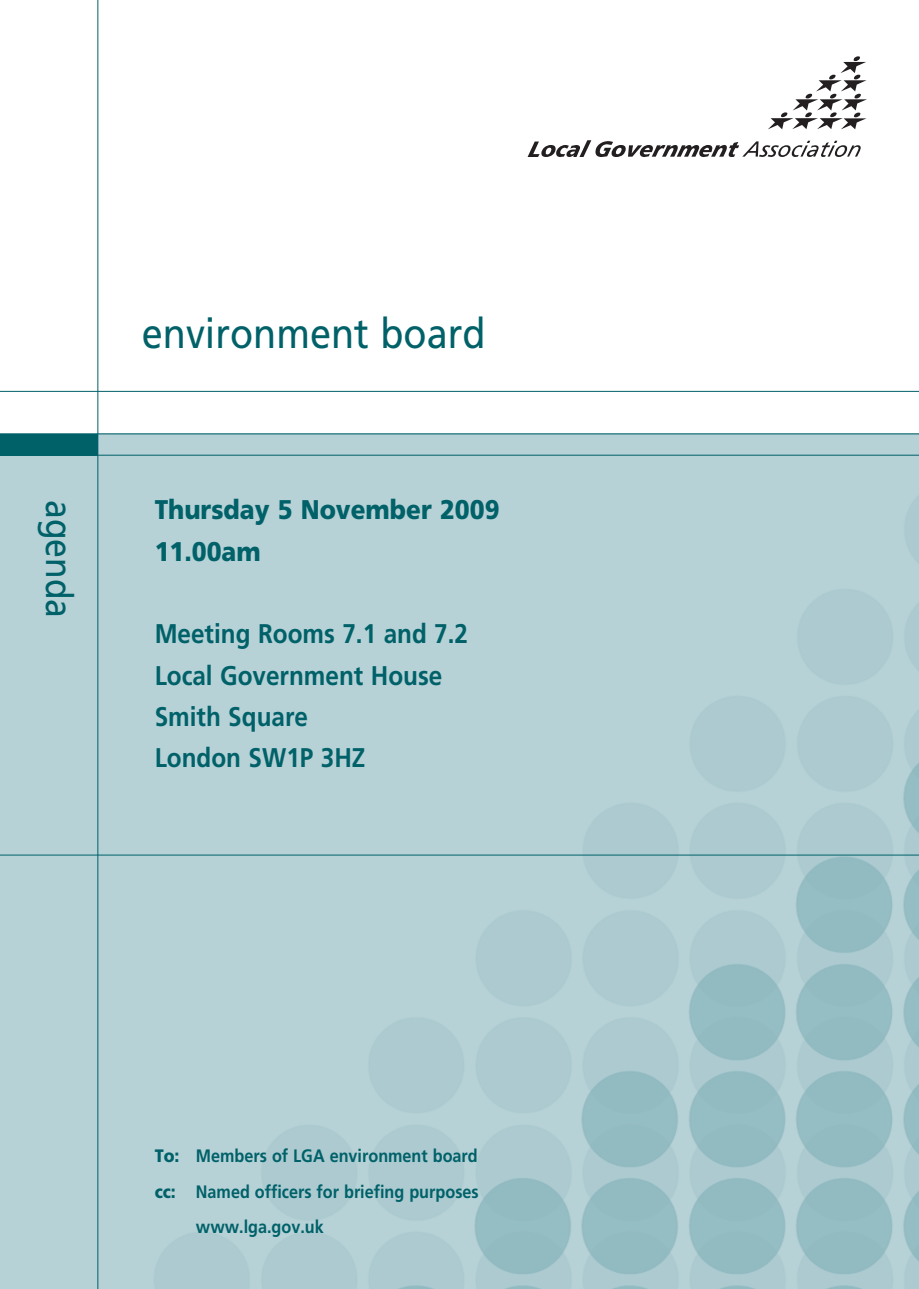
<style>
.page{position:relative;width:919px;height:1289px;background:#fff}
.page>*{position:absolute;margin:0;border:0;box-sizing:border-box;transform-origin:0 0}
.t1{font:42px "Frutiger";color:#006169;scale:.9 1}
.t2{font:37.5px "Frutiger";color:#006169;scale:.9 1}
.t3{font:700 27px/41.2px "Frutiger";color:#006169;scale:.9 1}
.t4{font:900 27px/41.2px "Frutiger";color:#006169;scale:.9 1}
.t5{font:700 18px "Frutiger";color:#006169;scale:.9 1}
.s1{font-weight:900}
</style>
<div class="page">
<img style="left:0;top:434px;width:918px;height:854px">
<hr style="left:0;top:391px;width:918px;height:1px;background:#006169">
<hr style="left:97px;top:0;width:1px;height:434px;background:#006169">
<svg style="left:527px;top:56px;width:340px;height:101px"></svg>
<div style="left:0;top:434px;width:98px;height:21px;background:#006169"></div>
<hr style="left:0;top:455px;width:918px;height:1px;background:#006169">
<hr style="left:97px;top:434px;width:1px;height:854px;background:#006169">
<hr style="left:0;top:433px;width:918px;height:1px;background:#006169">
<hr style="left:0;top:854px;width:918px;height:1px;background:#006169">
<h2 class="t2" style="left:81px;top:500px;width:133px;rotate:90deg">agenda</h2>
<h1 class="t1" style="left:142px;top:309px;width:383px">environment board</h1>
<h3 class="t4" style="left:155px;top:489px;width:384px">Thursday 5 November 2009<br>11.00am</h3>
<h3 class="t3" style="left:155px;top:613px;width:350px">Meeting Rooms 7.1 and 7.2<br>Local Government House<br>Smith Square<br>London SW1P 3HZ</h3>
<p class="t5" style="left:155px;top:1145px;width:360px"><span class="s1">To:</span> Members of LGA environment board</p>
<p class="t5" style="left:155px;top:1180px;width:361px"><span class="s1">cc:</span> Named officers for briefing purposes</p>
<p class="t5" style="left:196px;top:1216px;width:144px">www.lga.gov.uk</p>
</div>
